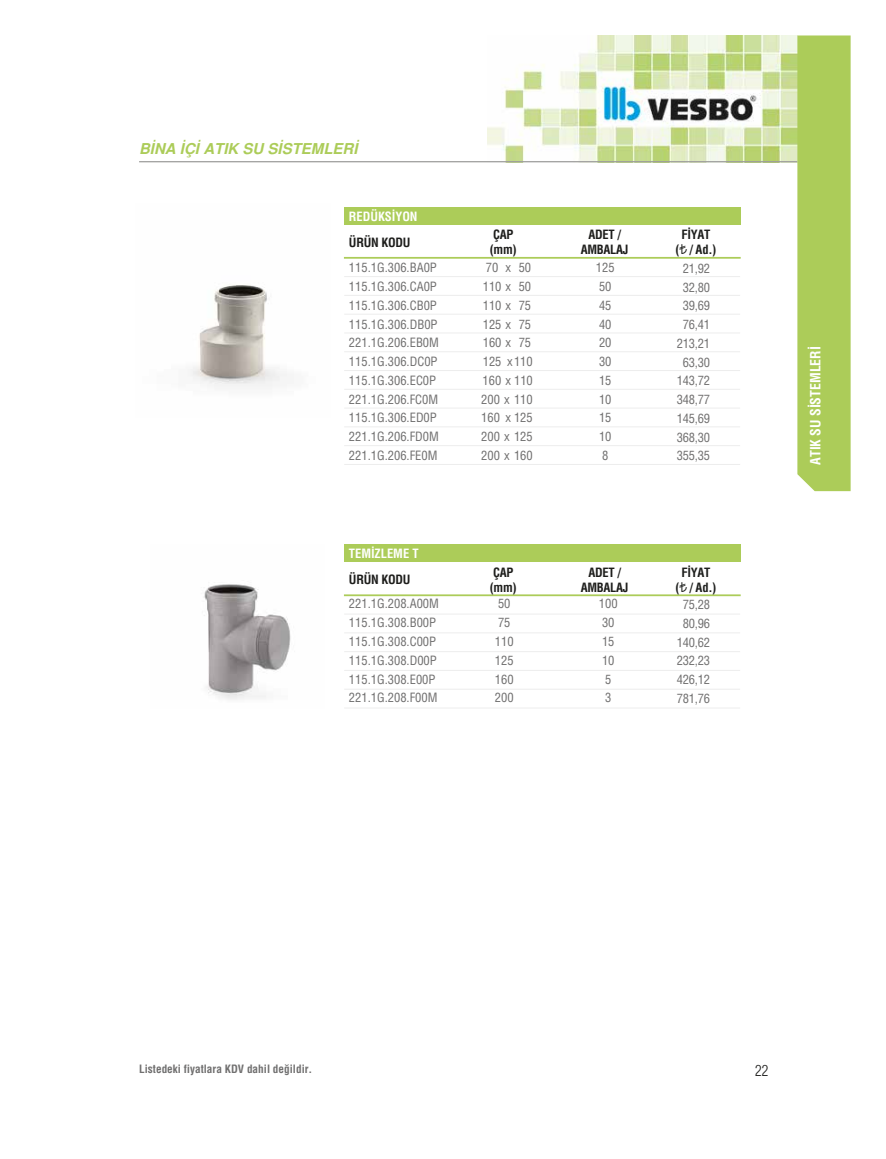
<style>
.page{position:relative;width:886px;height:1159px;background:#fff}
.page>*{position:absolute;margin:0;border:0;box-sizing:border-box;transform-origin:0 0}
.t1{font:15px "Helvetica Bold Italic Tr";color:#accc59}
.t2{font:15px "Helvetica Condensed Light Tr";color:#1d1d1b}
.t3{font:13.75px "Helvetica Cond Bold Tr";color:#fff}
.t4{font:12.5px/18.8px "Helvetica Cond Normal Tr";color:#706f6f}
.t5{font:12.5px/18.8px "Helvetica Cond Normal Tr";letter-spacing:-.02em;color:#706f6f;text-align:center}
.t6{font:12.5px/15px "Helvetica Cond Bold Tr";letter-spacing:-.02em;color:#1d1d1b}
.t7{font:12.5px/15px "Helvetica Cond Bold Tr";letter-spacing:-.02em;color:#1d1e1c;text-align:center}
.t8{font:12.5px "Helvetica Cond Bold Tr";color:#fff}
.t9{font:11.25px "Helvetica Cond Bold Tr";color:#706f6f}
.s1{font-family:"Abaku TL Sym Sans"}
</style>
<div class="page">
<img style="left:487px;top:35px;width:310px;height:126px">
<hr style="left:139px;top:161px;width:658px;height:1px;background:#9d9d9c">
<div style="left:797px;top:35px;width:53px;height:456px;background:#accc59"></div>
<div style="left:344px;top:207px;width:397px;height:18px;background:#accc59"></div>
<hr style="left:344px;top:257px;width:397px;height:2px;background:#accc59">
<hr style="left:344px;top:276px;width:396px;height:1px;background:#ededed">
<hr style="left:344px;top:295px;width:396px;height:1px;background:#ededed">
<hr style="left:344px;top:314px;width:396px;height:1px;background:#ededed">
<hr style="left:344px;top:333px;width:396px;height:1px;background:#ededed">
<hr style="left:344px;top:351px;width:396px;height:1px;background:#ededed">
<hr style="left:344px;top:370px;width:396px;height:1px;background:#ededed">
<hr style="left:344px;top:389px;width:396px;height:1px;background:#ededed">
<hr style="left:344px;top:408px;width:396px;height:1px;background:#ededed">
<hr style="left:344px;top:426px;width:396px;height:1px;background:#ededed">
<hr style="left:344px;top:445px;width:396px;height:1px;background:#ededed">
<hr style="left:344px;top:464px;width:396px;height:1px;background:#ededed">
<img style="left:190px;top:285px;width:97px;height:102px">
<div style="left:344px;top:544px;width:397px;height:18px;background:#accc59"></div>
<hr style="left:344px;top:594px;width:397px;height:2px;background:#accc59">
<img style="left:204px;top:584px;width:87px;height:116px">
<hr style="left:344px;top:614px;width:396px;height:1px;background:#ededed">
<hr style="left:344px;top:632px;width:396px;height:1px;background:#ededed">
<hr style="left:344px;top:651px;width:396px;height:1px;background:#ededed">
<hr style="left:344px;top:670px;width:396px;height:1px;background:#ededed">
<hr style="left:344px;top:689px;width:396px;height:1px;background:#ededed">
<hr style="left:344px;top:708px;width:396px;height:1px;background:#ededed">
<p class="t1" style="left:139px;top:140px;width:220px">B‹NA ‹Ç‹ ATIK SU S‹STEMLER‹</p>
<p class="t8" style="left:349px;top:208px;width:70px">REDÜKS‹YON</p>
<p class="t6" style="left:349px;top:234px;width:63px">ÜRÜN KODU</p>
<p class="t7" style="left:675px;top:227px;width:43px">FİYAT (<span class="s1">¨</span> / Ad.)</p>
<p class="t4" style="left:481px;top:258px;width:53px;text-align:center">70 x 50<br>110 x 50<br>110 x 75<br>125 x 75<br>160 x 75<br>125 x 110<br>160 x 110<br>200 x 110<br>160 x 125<br>200 x 125<br>200 x 160</p>
<p class="t6" style="left:490px;top:227px;width:29px">ÇAP (mm)</p>
<p class="t6" style="left:581px;top:227px;width:49px;text-align:center">ADET /<br>AMBALAJ</p>
<p class="t4" style="left:349px;top:258px;width:91px">115.1G.306.BA0P<br>115.1G.306.CA0P<br>115.1G.306.CB0P<br>115.1G.306.DB0P<br>221.1G.206.EB0M<br>115.1G.306.DC0P<br>115.1G.306.EC0P<br>221.1G.206.FC0M<br>115.1G.306.ED0P<br>221.1G.206.FD0M<br>221.1G.206.FE0M</p>
<p class="t4" style="left:596px;top:258px;width:20px">125<br>50<br>45<br>40<br>20<br>30<br>15<br>10<br>15<br>10<br>8</p>
<p class="t5" style="left:677px;top:259px;width:35px">21,92<br>32,80<br>39,69<br>76,41<br>213,21<br>63,30<br>143,72<br>348,77<br>145,69<br>368,30<br>355,35</p>
<p class="t8" style="left:349px;top:546px;width:71px">TEM‹ZLEME T</p>
<p class="t6" style="left:349px;top:572px;width:63px">ÜRÜN KODU</p>
<p class="t7" style="left:675px;top:564px;width:43px">FİYAT (<span class="s1">¨</span> / Ad.)</p>
<p class="t6" style="left:490px;top:564px;width:29px">ÇAP (mm)</p>
<p class="t6" style="left:581px;top:564px;width:49px;text-align:center">ADET /<br>AMBALAJ</p>
<p class="t4" style="left:349px;top:594px;width:91px">221.1G.208.A00M<br>115.1G.308.B00P<br>115.1G.308.C00P<br>115.1G.308.D00P<br>115.1G.308.E00P<br>221.1G.208.F00M</p>
<p class="t4" style="left:495px;top:594px;width:20px">50<br>75<br>110<br>125<br>160<br>200</p>
<p class="t4" style="left:599px;top:594px;width:20px">100<br>30<br>15<br>10<br>5<br>3</p>
<p class="t5" style="left:677px;top:595px;width:35px">75,28<br>80,96<br>140,62<br>232,23<br>426,12<br>781,76</p>
<p class="t3" style="left:807px;top:465px;width:120px;rotate:-90deg">ATIK SU S‹STEMLER‹</p>
<p class="t9" style="left:139px;top:1062px;width:175px">Listedeki fiyatlara KDV dahil de¤ildir.</p>
<p class="t2" style="left:755px;top:1061px;width:15px">22</p>
</div>
